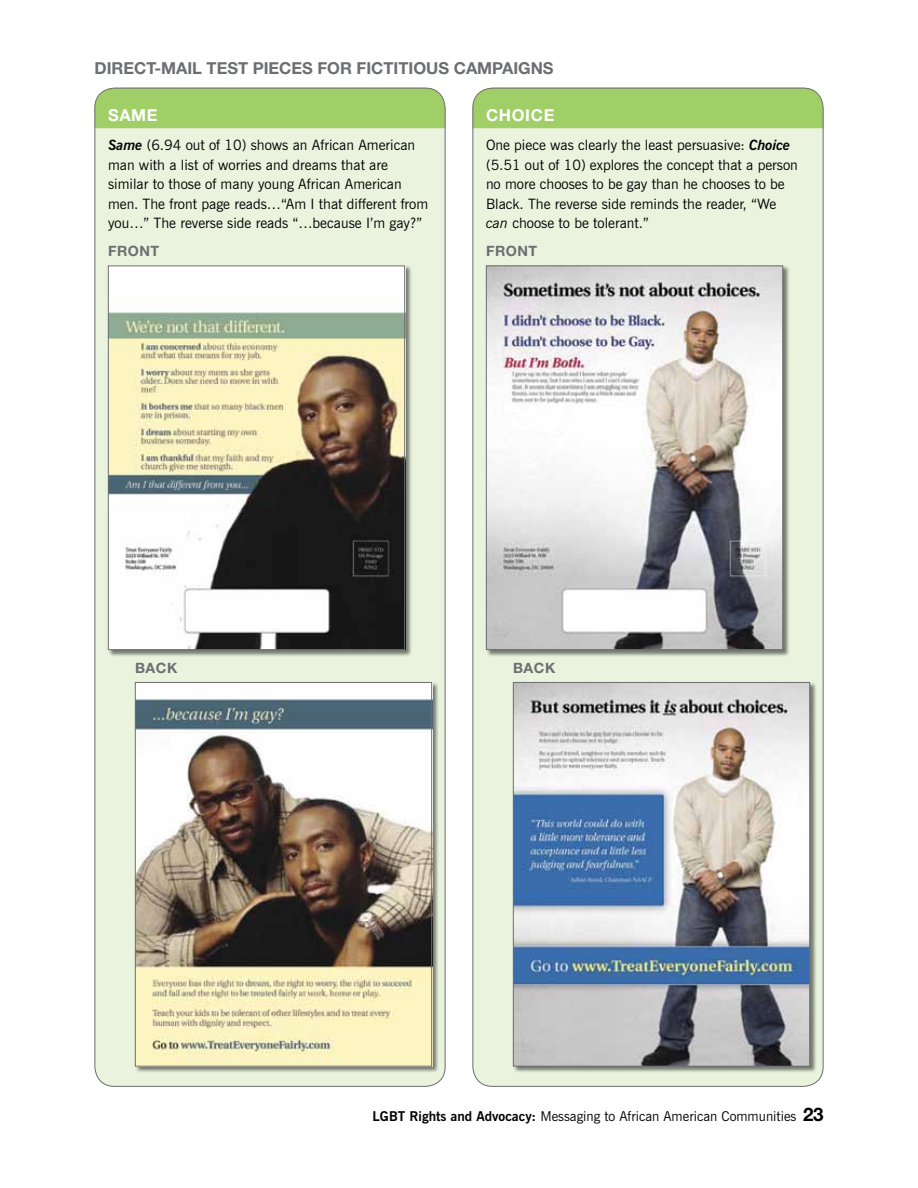
<style>
.page{position:relative;width:918px;height:1188px;background:#fff}
.page>*{position:absolute;margin:0;border:0;box-sizing:border-box;transform-origin:0 0}
.t1{font:700 16.5px "Helvetica Neue";color:#6d6e71}
.t2{font:700 16.5px "Helvetica Neue";letter-spacing:.04em;color:#fff}
.t3{font:14.25px/19.5px "News Gothic BT";color:#000}
.t4{font:700 14.25px "Helvetica Neue";letter-spacing:.04em;color:#6d6e71}
.t5{font:13.5px "News Gothic BT";color:#000}
.s1{font-weight:700;font-style:italic}
.s2{font-style:italic}
.s3{font-weight:700}
.s4{font-family:"Helvetica Neue";font-weight:700;font-size:18.75px}
</style>
<div class="page">
<div style="left:94px;top:88px;width:352px;height:999px;background:#e9f3dd;border-radius:20px"></div>
<div style="left:94px;top:88px;width:350px;height:40px;background:#a0cf67"></div>
<div style="left:135px;top:682px;width:304px;height:391px;background:#000;opacity:.5"></div>
<img style="left:137px;top:684px;width:293px;height:380px">
<div style="left:135px;top:682px;width:297px;height:384px;border:1px solid #6d6e71"></div>
<div style="left:108px;top:265px;width:304px;height:392px;background:#000;opacity:.5"></div>
<img style="left:110px;top:268px;width:293px;height:380px">
<div style="left:108px;top:266px;width:297px;height:384px;border:1px solid #6d6e71"></div>
<div style="left:472px;top:88px;width:352px;height:999px;background:#e9f3dd;border-radius:20px"></div>
<div style="left:472px;top:88px;width:350px;height:40px;background:#a0cf67"></div>
<div style="left:513px;top:682px;width:304px;height:391px;background:#000;opacity:.5"></div>
<img style="left:515px;top:684px;width:293px;height:380px">
<div style="left:513px;top:682px;width:297px;height:384px;border:1px solid #6d6e71"></div>
<div style="left:486px;top:265px;width:304px;height:392px;background:#000;opacity:.5"></div>
<img style="left:488px;top:268px;width:293px;height:380px">
<div style="left:486px;top:266px;width:297px;height:384px;border:1px solid #6d6e71"></div>
<p class="t1" style="left:94px;top:58px;width:235px">DIRECT-MAIL TEST PIECES FOR</p>
<p class="t1" style="left:357px;top:58px;width:9px">FICTI</p>
<p class="t1" style="left:398px;top:58px;width:21px">TIOUS</p>
<p class="t1" style="left:454px;top:58px;width:49px">CAMPAIG</p>
<p class="t1" style="left:531px;top:58px;width:23px">NS</p>
<p class="t2" style="left:108px;top:105px;width:51px">SAME</p>
<p class="t3" style="left:108px;top:135px;width:322px"><span class="s1">Same</span> (6.94 out of 10) shows an African American man with a list of worries and dreams that are similar to those of many young African American men. The front page reads…“Am I that different from you…” The reverse side reads “…because I’m gay?”</p>
<p class="t4" style="left:108px;top:243px;width:49px">FRONT</p>
<p class="t2" style="left:486px;top:105px;width:70px">CHOICE</p>
<p class="t3" style="left:486px;top:135px;width:313px">One piece was clearly the least persuasive: <span class="s1">Choice </span>(5.51 out of 10) explores the concept that a person no more chooses to be gay than he chooses to be Black. The reverse side reminds the reader, “We <span class="s2">can</span> choose to be tolerant.”</p>
<p class="t4" style="left:486px;top:243px;width:49px">FRONT</p>
<p class="t4" style="left:135px;top:659px;width:12px">BACK</p>
<p class="t4" style="left:513px;top:659px;width:12px">BACK</p>
<p class="t5" style="left:373px;top:1108px;width:452px"><span class="s3">LGBT Rights and Advocacy:</span> Messaging to African American Communities <span class="s4">23</span></p>
</div>
